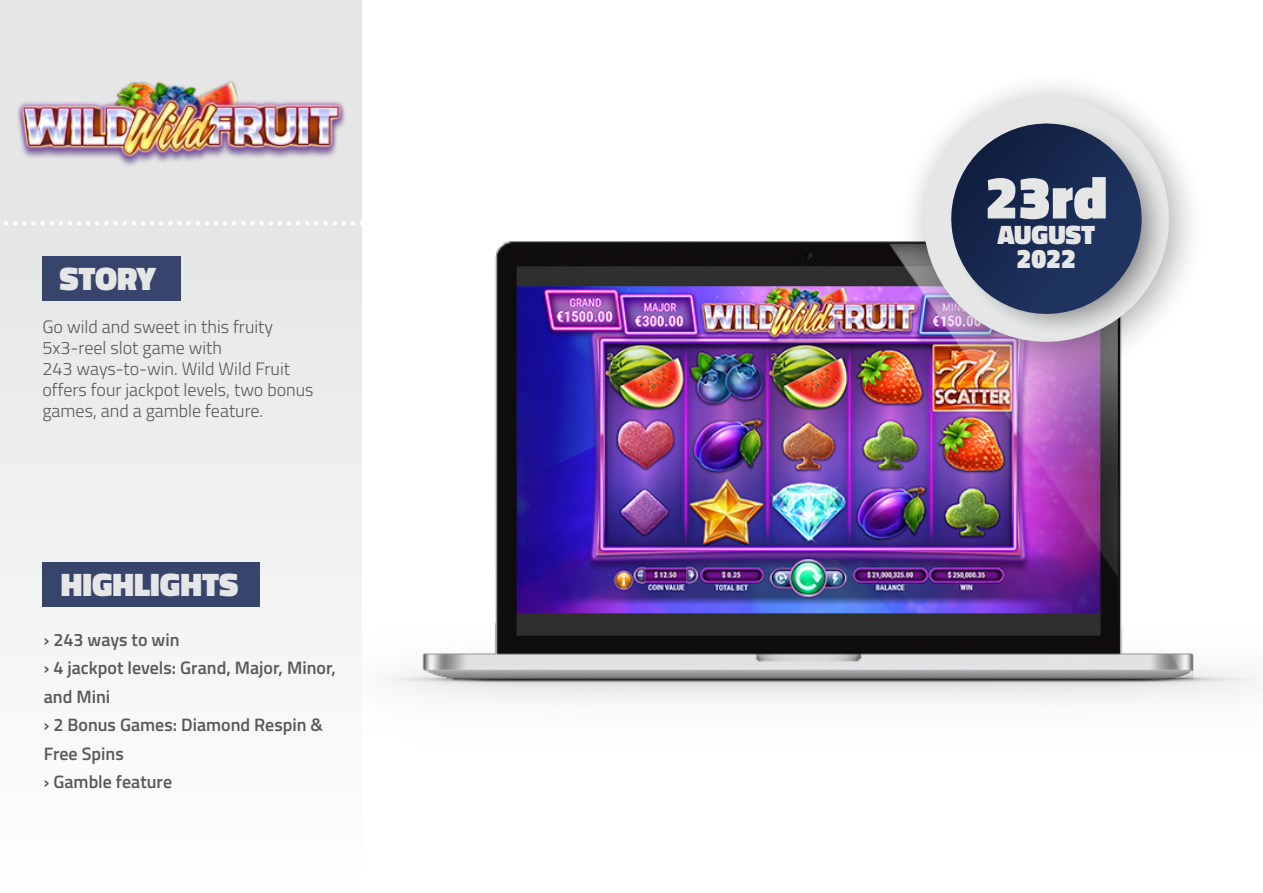
<style>
.page{position:relative;width:1263px;height:893px;background:#fff}
.page>*{position:absolute;margin:0;border:0;box-sizing:border-box;transform-origin:0 0}
.t1{font:900 60px "Titillium Web";color:#e6e6e6}
.t2{font:900 33px "Titillium Web";color:#e6e6e6}
.t3{font:900 27px/24px "Titillium Web";color:#e6e6e6;text-align:center}
.t4{font:300 18px/21px "Titillium Web";color:#59595c}
.t5{font:600 18px/28.5px "Titillium Web";color:#59595c}
</style>
<div class="page">
<svg style="left:0;top:0;width:362px;height:706px;fill:#ececec"></svg>
<svg style="left:0;top:221px;width:362px;height:4px"></svg>
<div style="left:42px;top:563px;width:218px;height:44px;background:#37446b"></div>
<img style="left:385px;top:241px;width:875px;height:460px">
<div style="left:896px;top:69px;width:312px;height:312px;background:#000;opacity:.33"></div>
<img style="left:907px;top:80px;width:278px;height:278px">
<svg style="left:939px;top:111px;width:215px;height:215px;fill:#e6e6e6"></svg>
<div style="left:42px;top:256px;width:139px;height:45px;background:#37446b"></div>
<svg style="left:950px;top:121px;width:226px;height:214px;background:#677189"></svg>
<img style="left:0;top:80px;width:361px;height:91px">
<h2 class="t2" style="left:59px;top:255px;width:98px">STORY</h2>
<p class="t4" style="left:42px;top:315px;width:273px">Go wild and sweet in this fruity<br>5x3-reel slot game with<br>243 ways-to-win. Wild Wild Fruit offers four jackpot levels, two bonus games, and a gamble feature.</p>
<h2 class="t2" style="left:61px;top:560px;width:179px">HIGHLIGHTS</h2>
<p class="t5" style="left:44px;top:624px;width:294px">› 243 ways to win<br>› 4 jackpot levels: Grand, Major, Minor, and Mini<br>› 2 Bonus Games: Diamond Respin &amp;<br>Free Spins<br>› Gamble feature</p>
<h1 class="t1" style="left:985px;top:154px;width:124px">23rd</h1>
<h3 class="t3" style="left:997px;top:222px;width:99px">AUGUST<br>2022</h3>
</div>
